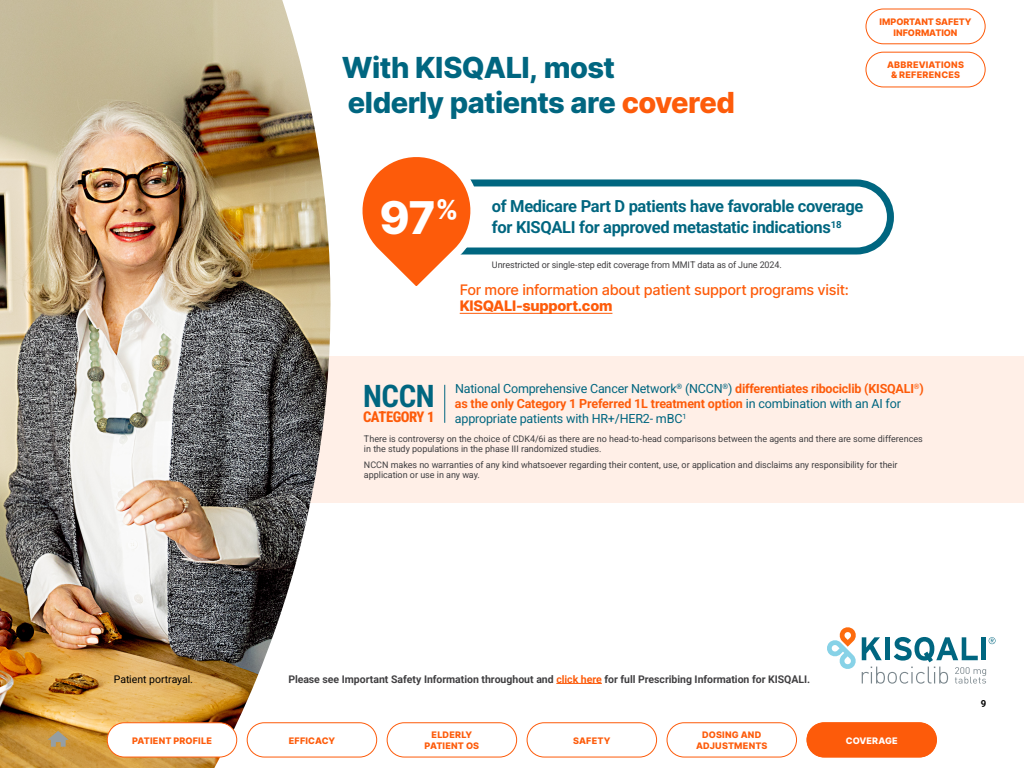
<style>
.page{position:relative;width:1024px;height:768px;background:#fff}
.page>*{position:absolute;margin:0;border:0;box-sizing:border-box;transform-origin:0 0}
.t1{font:800 45.15px "Inter";color:#fff}
.t2{font:700 30.75px "Roboto Condensed";color:#006680}
.t3{font:800 29px/34.8px "Inter";letter-spacing:-.02em;color:#006680}
.t4{font:700 16.5px/21.5px "Roboto";letter-spacing:-.02em;color:#006680}
.t5{font:800 14.6px "Roboto Condensed";letter-spacing:-.03em;color:#fd5b0a}
.t6{font:500 14.5px "Inter";letter-spacing:-.02em;color:#fd5b0a}
.t7{font:800 14.5px "Inter";letter-spacing:-.02em;color:#fd5b0a}
.t8{font:12.5px/15px "Roboto";letter-spacing:-.015em;color:#006680}
.t9{font:700 10.5px "Roboto";letter-spacing:-.005em;color:#414042}
.t10{font:10.5px "Roboto";letter-spacing:-.005em;color:#000}
.t11{font:700 9.6px "Roboto";color:#006680}
.t12{font:700 9.6px "Roboto";color:#000}
.t13{font:9px/10.5px "Roboto";letter-spacing:-.005em;color:#414042}
.t14{font:800 9px/10.8px "Inter";letter-spacing:.015em;color:#fd5b0a;text-align:center}
.t15{font:800 9px/10.8px "Inter";letter-spacing:-.01em;color:#fd5b0a;text-align:center}
.t16{font:800 9px "Inter";letter-spacing:.005em;color:#fff}
.s1{color:#fd5b0a}
.s2{font-weight:700;color:#fd5b0a}
</style>
<div class="page">
<div style="left:276px;top:356px;width:748px;height:146px;background:#ffefe7"></div>
<img style="left:0;top:0;width:364px;height:768px">
<svg style="left:827px;top:627px;width:168px;height:57px"></svg>
<hr style="left:460px;top:313px;width:152px;height:1px;background:#fd5b0a">
<div style="left:392px;top:179px;width:502px;height:76px;border:7px solid #006680;border-radius:34px"></div>
<svg style="left:341px;top:135px;width:151px;height:169px"></svg>
<hr style="left:556px;top:683px;width:46px;height:1px;background:#fd5b0a">
<hr style="left:444px;top:385px;width:1px;height:38px;background:#006680">
<svg style="left:48px;top:731px;width:21px;height:16px"></svg>
<div style="left:247px;top:723px;width:130px;height:34px;background:#fff;border-radius:17px"></div>
<div style="left:247px;top:722px;width:130px;height:35px;border:1px solid #fd5b0a;border-radius:17px"></div>
<div style="left:527px;top:722px;width:130px;height:35px;border:1px solid #fd5b0a;border-radius:17px"></div>
<div style="left:107px;top:723px;width:130px;height:34px;background:#fff;border-radius:17px"></div>
<div style="left:107px;top:722px;width:130px;height:35px;border:1px solid #fd5b0a;border-radius:17px"></div>
<div style="left:387px;top:722px;width:130px;height:35px;border:1px solid #fd5b0a;border-radius:17px"></div>
<div style="left:667px;top:722px;width:130px;height:35px;border:1px solid #fd5b0a;border-radius:17px"></div>
<div style="left:807px;top:722px;width:130px;height:35px;background:#fd5b0a;border-radius:17px"></div>
<div style="left:866px;top:9px;width:119px;height:35px;border:1px solid #fd5b0a;border-radius:17px"></div>
<div style="left:866px;top:52px;width:119px;height:35px;border:1px solid #fd5b0a;border-radius:17px"></div>
<h3 class="t3" style="left:342px;top:49px;width:395px">With KISQALI, most<br>elderly patients are <span class="s1">covered</span></h3>
<p class="t15" style="left:880px;top:16px;width:94px">IMPORTANT SAFETY<br>INFORMATION</p>
<p class="t14" style="left:887px;top:59px;width:78px">ABBREVIATIONS &amp; REFERENCES</p>
<h1 class="t1" style="left:380px;top:183px;width:80px">97<sup>%</sup></h1>
<h3 class="t4" style="left:492px;top:194px;width:373px">of Medicare Part D patients have favorable coverage for KISQALI for approved metastatic indications</h3>
<p class="t11" style="left:831px;top:217px;width:12px">18</p>
<p class="t13" style="left:492px;top:259px;width:291px">Unrestricted or single-step edit coverage from MMIT data as of June 2024.</p>
<h3 class="t6" style="left:460px;top:279px;width:391px">For more information about patient support programs visit:</h3>
<h3 class="t7" style="left:460px;top:295px;width:154px">KISQALI-support.com</h3>
<h3 class="t8" style="left:455px;top:381px;width:470px">National Comprehensive Cancer Network<sup>®</sup> (NCCN<sup>®</sup>) <span class="s2">differentiates ribociclib (KISQALI</span><sup>®</sup><span class="s2">) as the only Category 1 Preferred 1L treatment option</span> in combination with an AI for appropriate patients with HR+/HER2- mBC<sup>1</sup></h3>
<h2 class="t2" style="left:363px;top:375px;width:73px">NCCN</h2>
<h3 class="t5" style="left:363px;top:407px;width:73px">CATEGORY 1</h3>
<p class="t13" style="left:364px;top:433px;width:560px">There is controversy on the choice of CDK4/6i as there are no head-to-head comparisons between the agents and there are some differences in the study populations in the phase III randomized studies.</p>
<p class="t13" style="left:364px;top:459px;width:535px">NCCN makes no warranties of any kind whatsoever regarding their content, use, or application and disclaims any responsibility for their application or use in any way.</p>
<p class="t10" style="left:114px;top:672px;width:81px">Patient portrayal.</p>
<p class="t9" style="left:288px;top:672px;width:523px">Please see Important Safety Information throughout and <span class="s1">click here</span> for full Prescribing Information for KISQALI.</p>
<p class="t14" style="left:425px;top:729px;width:56px">ELDERLY<br>PATIENT OS</p>
<p class="t14" style="left:696px;top:729px;width:73px">DOSING AND<br>ADJUSTMENTS</p>
<p class="t16" style="left:846px;top:734px;width:53px">COVERAGE</p>
<p class="t14" style="left:132px;top:735px;width:81px">PATIENT PROFILE</p>
<p class="t14" style="left:289px;top:735px;width:48px">EFFICACY</p>
<p class="t14" style="left:573px;top:735px;width:39px">SAFETY</p>
<p class="t12" style="left:981px;top:696px;width:7px">9</p>
</div>
